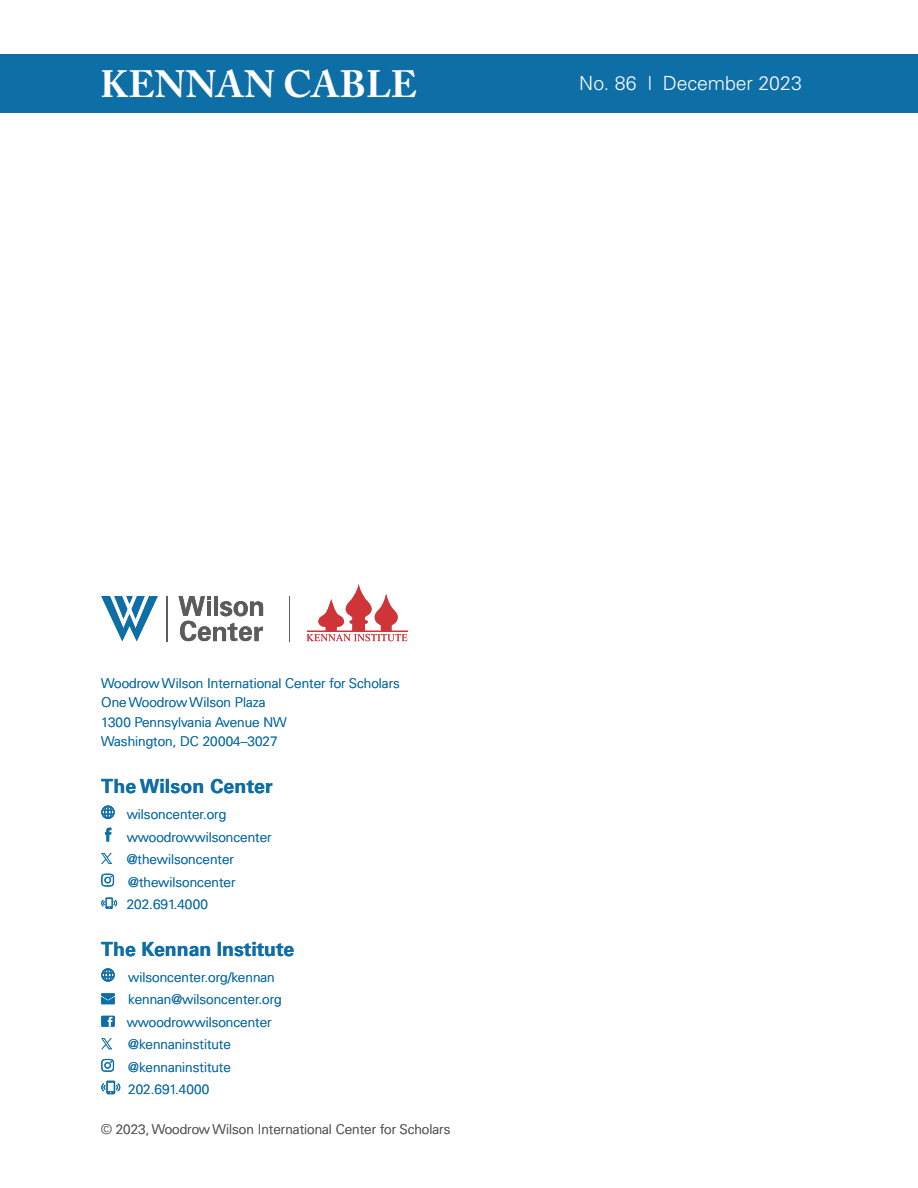
<style>
.page{position:relative;width:918px;height:1188px;background:#fff}
.page>*{position:absolute;margin:0;border:0;box-sizing:border-box;transform-origin:0 0}
.t1{font:700 37.8px "Adobe Caslon Pro";letter-spacing:.005em;color:#fff}
.t2{font:700 19.5px "Univers LT Pro 65";color:#0e6ea6}
.t3{font:300 19.5px "Univers LT Pro 45";letter-spacing:-.005em;color:#fff}
.sign_off{font:300 13.5px "Univers LT Pro 45";color:#0e6ea6}
.t4{font:300 13.5px "Univers LT Pro 45";color:#5c5c5c}
</style>
<div class="page">
<hr style="left:167px;top:596px;width:1px;height:45px;background:#5c5c5c">
<svg style="left:179px;top:596px;width:84px;height:45px"></svg>
<svg style="left:101px;top:596px;width:57px;height:45px"></svg>
<hr style="left:289px;top:596px;width:1px;height:45px;background:#5c5c5c">
<svg style="left:307px;top:584px;width:101px;height:57px"></svg>
<svg style="left:101px;top:806px;width:14px;height:13px"></svg>
<svg style="left:105px;top:828px;width:6px;height:14px"></svg>
<svg style="left:101px;top:853px;width:11px;height:11px"></svg>
<svg style="left:101px;top:874px;width:13px;height:13px"></svg>
<svg style="left:101px;top:898px;width:16px;height:11px"></svg>
<svg style="left:101px;top:968px;width:14px;height:14px"></svg>
<svg style="left:101px;top:993px;width:14px;height:11px"></svg>
<div style="left:101px;top:1016px;width:14px;height:11px;background:#0e6ea6"></div>
<svg style="left:108px;top:1017px;width:4px;height:10px"></svg>
<svg style="left:101px;top:1038px;width:11px;height:11px"></svg>
<svg style="left:101px;top:1059px;width:13px;height:13px"></svg>
<svg style="left:101px;top:1081px;width:20px;height:13px"></svg>
<div style="left:0;top:54px;width:918px;height:59px;background:#0e6ea6"></div>
<h1 class="t1" style="left:100px;top:62px;width:318px">KENNAN CABLE</h1>
<h2 class="t3" style="left:579px;top:71px;width:224px">No. 86 l December 2023</h2>
<p class="sign_off" style="left:101px;top:674px;width:300px">Woodrow Wilson International Center for Scholars</p>
<p class="sign_off" style="left:101px;top:694px;width:166px">One Woodrow Wilson Plaza</p>
<p class="sign_off" style="left:101px;top:713px;width:187px">1300 Pennsylvania Avenue NW</p>
<p class="sign_off" style="left:101px;top:733px;width:178px">Washington, DC 20004–3027</p>
<p class="t2" style="left:101px;top:772px;width:173px">The Wilson Center</p>
<p class="sign_off" style="left:127px;top:805px;width:101px">wilsoncenter.org</p>
<p class="sign_off" style="left:127px;top:828px;width:146px">wwoodrowwilsoncenter</p>
<p class="sign_off" style="left:127px;top:850px;width:109px">@thewilsoncenter</p>
<p class="sign_off" style="left:128px;top:873px;width:109px">@thewilsoncenter</p>
<p class="sign_off" style="left:127px;top:895px;width:83px">202.691.4000</p>
<p class="t2" style="left:101px;top:935px;width:194px">The Kennan Institute</p>
<p class="sign_off" style="left:128px;top:968px;width:148px">wilsoncenter.org/kennan</p>
<p class="sign_off" style="left:128px;top:991px;width:155px">kennan@wilsoncenter.org</p>
<p class="sign_off" style="left:127px;top:1013px;width:146px">wwoodrowwilsoncenter</p>
<p class="sign_off" style="left:128px;top:1036px;width:104px">@kennaninstitute</p>
<p class="sign_off" style="left:128px;top:1058px;width:104px">@kennaninstitute</p>
<p class="sign_off" style="left:128px;top:1081px;width:83px">202.691.4000</p>
<p class="t4" style="left:101px;top:1120px;width:351px">© 2023, Woodrow Wilson International Center for Scholars</p>
</div>
